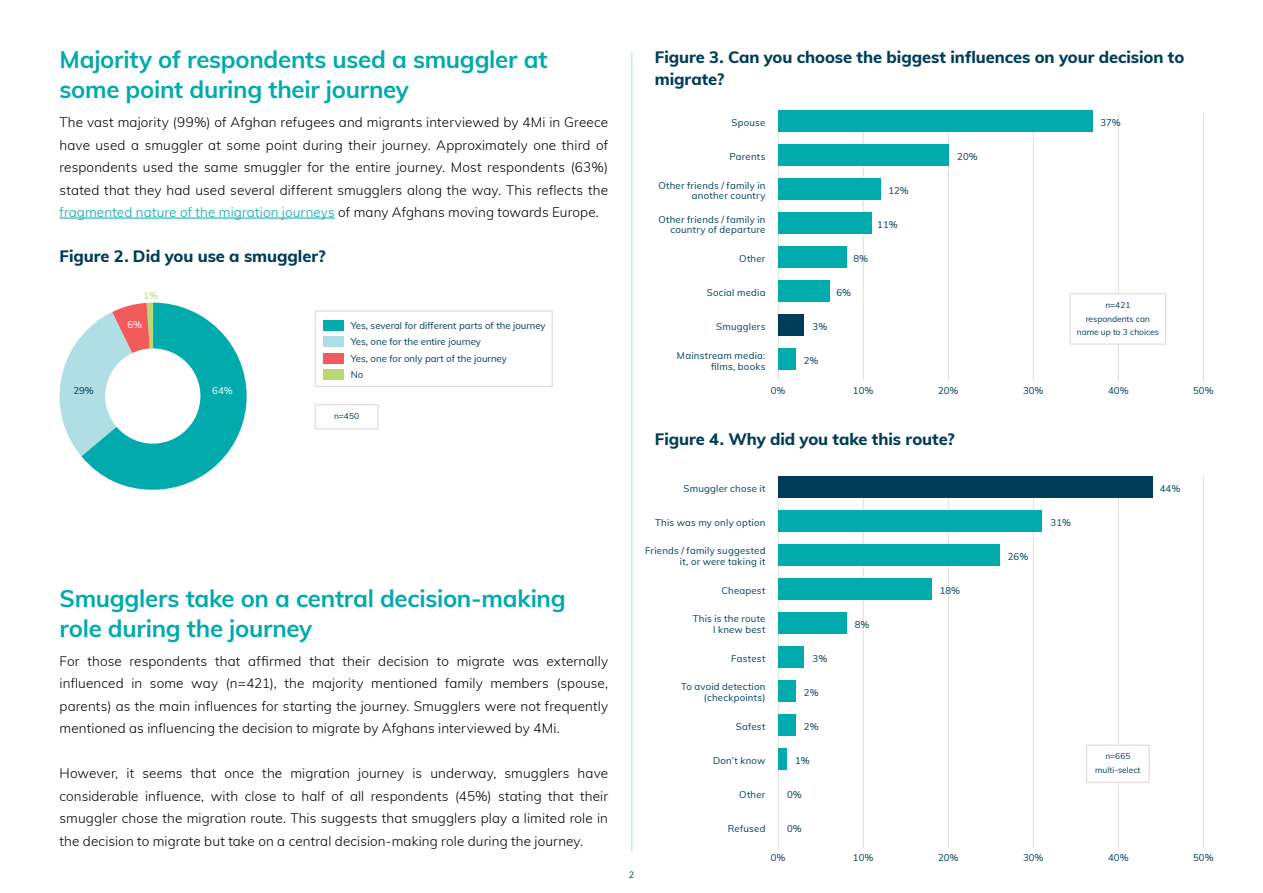
<style>
.page{position:relative;width:1263px;height:893px;background:#fff}
.page>*{position:absolute;margin:0;border:0;box-sizing:border-box;transform-origin:0 0}
.t1{font:700 24px/30px "Muli";letter-spacing:-.01em;color:#00aaad}
.t2{font:800 16.5px/22.5px "Muli";letter-spacing:-.005em;color:#003d58}
.t3{font:300 13.5px/22.5px "Muli";letter-spacing:.005em;color:#000;text-align:justify}
.t4{font:9.6px/10.8px "Muli";letter-spacing:.025em;color:#003d58;text-align:right}
.t5{font:9.6px/16.2px "Muli";color:#003d58}
.t6{font:9.6px "Muli";color:#fff}
.t7{font:9.6px "Muli";color:#bbd876}
.t8{font:9px "Muli";color:#003d58}
.t9{font:8.4px/13.6px "Muli";color:#003d58;text-align:center}
.s1{color:#00aaad}
</style>
<div class="page">
<hr style="left:631px;top:51px;width:1px;height:799px;background:#afdfe4">
<hr style="left:60px;top:218px;width:275px;height:1px;background:#00aaad">
<div style="left:315px;top:310px;width:238px;height:77px;background:#fff;border:1px solid #e3dadd"></div>
<div style="left:323px;top:320px;width:21px;height:11px;background:#00aaad"></div>
<div style="left:323px;top:337px;width:21px;height:10px;background:#afdfe4"></div>
<div style="left:323px;top:353px;width:21px;height:10px;background:#f15b5b"></div>
<div style="left:323px;top:369px;width:21px;height:10px;background:#bbd876"></div>
<div style="left:315px;top:404px;width:63px;height:25px;background:#fff;border:1px solid #e3dadd"></div>
<hr style="left:778px;top:113px;width:1px;height:268px;background:#e3dadd">
<hr style="left:863px;top:113px;width:1px;height:268px;background:#e3dadd">
<hr style="left:948px;top:113px;width:1px;height:268px;background:#e3dadd">
<hr style="left:1033px;top:113px;width:1px;height:268px;background:#e3dadd">
<hr style="left:1118px;top:113px;width:1px;height:268px;background:#e3dadd">
<hr style="left:1203px;top:113px;width:1px;height:268px;background:#e3dadd">
<div style="left:778px;top:349px;width:17px;height:21px;background:#00aaad"></div>
<div style="left:778px;top:315px;width:26px;height:21px;background:#003d58"></div>
<div style="left:778px;top:281px;width:51px;height:21px;background:#00aaad"></div>
<div style="left:778px;top:247px;width:68px;height:21px;background:#00aaad"></div>
<div style="left:778px;top:213px;width:94px;height:21px;background:#00aaad"></div>
<div style="left:778px;top:179px;width:102px;height:21px;background:#00aaad"></div>
<div style="left:778px;top:145px;width:170px;height:21px;background:#00aaad"></div>
<div style="left:778px;top:111px;width:315px;height:21px;background:#00aaad"></div>
<div style="left:1069px;top:293px;width:97px;height:52px;background:#fff;border:1px solid #e3dadd"></div>
<svg style="left:59px;top:303px;width:188px;height:187px"></svg>
<hr style="left:778px;top:476px;width:1px;height:372px;background:#e3dadd">
<hr style="left:863px;top:476px;width:1px;height:372px;background:#e3dadd">
<hr style="left:948px;top:476px;width:1px;height:372px;background:#e3dadd">
<hr style="left:1033px;top:476px;width:1px;height:372px;background:#e3dadd">
<hr style="left:1118px;top:476px;width:1px;height:372px;background:#e3dadd">
<hr style="left:1203px;top:476px;width:1px;height:372px;background:#e3dadd">
<div style="left:778px;top:748px;width:9px;height:22px;background:#00aaad"></div>
<div style="left:778px;top:714px;width:17px;height:22px;background:#00aaad"></div>
<div style="left:778px;top:680px;width:17px;height:22px;background:#00aaad"></div>
<div style="left:778px;top:646px;width:26px;height:22px;background:#00aaad"></div>
<div style="left:778px;top:612px;width:68px;height:22px;background:#00aaad"></div>
<div style="left:778px;top:578px;width:153px;height:22px;background:#00aaad"></div>
<div style="left:778px;top:544px;width:221px;height:22px;background:#00aaad"></div>
<div style="left:778px;top:510px;width:264px;height:21px;background:#00aaad"></div>
<div style="left:778px;top:476px;width:374px;height:21px;background:#003d58"></div>
<div style="left:1086px;top:745px;width:64px;height:38px;background:#fff;border:1px solid #e3dadd"></div>
<h1 class="t1" style="left:60px;top:43px;width:489px">Majority of respondents used a smuggler at some point during their journey</h1>
<p class="t3" style="left:60px;top:110px;width:550px">The vast majority (99%) of Afghan refugees and migrants interviewed by 4Mi in Greece have used a smuggler at some point during their journey. Approximately one third of respondents used the same smuggler for the entire journey. Most respondents (63%) stated that they had used several different smugglers along the way. This reflects the <span class="s1">fragmented nature of the migration journeys</span> of many Afghans moving towards Europe.</p>
<p class="t2" style="left:60px;top:244px;width:267px">Figure 2. Did you use a smuggler?</p>
<p class="t2" style="left:655px;top:45px;width:531px">Figure 3. Can you choose the biggest influences on your decision to migrate?</p>
<p class="t4" style="left:731px;top:117px;width:35px">Spouse</p>
<p class="t4" style="left:1100px;top:117px;width:22px">37%</p>
<p class="t4" style="left:730px;top:151px;width:37px">Parents</p>
<p class="t4" style="left:957px;top:151px;width:22px">20%</p>
<p class="t4" style="left:658px;top:179px;width:109px">Other friends / family in another country</p>
<p class="t4" style="left:888px;top:185px;width:22px">12%</p>
<p class="t4" style="left:658px;top:213px;width:109px">Other friends / family in country of departure</p>
<p class="t4" style="left:877px;top:219px;width:22px">11%</p>
<p class="t4" style="left:739px;top:253px;width:28px">Other</p>
<p class="t4" style="left:853px;top:253px;width:16px">8%</p>
<p class="t7" style="left:143px;top:288px;width:16px">1%</p>
<p class="t4" style="left:707px;top:287px;width:60px">Social media</p>
<p class="t4" style="left:836px;top:287px;width:16px">6%</p>
<p class="t4" style="left:73px;top:385px;width:22px">29%</p>
<p class="t6" style="left:127px;top:318px;width:16px">6%</p>
<p class="t6" style="left:212px;top:384px;width:22px">64%</p>
<p class="t5" style="left:351px;top:317px;width:196px">Yes, several for different parts of the journey<br>Yes, one for the entire journey<br>Yes, one for only part of the journey<br>No</p>
<p class="t9" style="left:334px;top:409px;width:27px">n=450</p>
<p class="t4" style="left:716px;top:321px;width:51px">Smugglers</p>
<p class="t4" style="left:813px;top:321px;width:16px">3%</p>
<p class="t4" style="left:677px;top:349px;width:90px">Mainstream media: films, books</p>
<p class="t4" style="left:804px;top:355px;width:16px">2%</p>
<p class="t9" style="left:1077px;top:298px;width:84px">n=421<br>respondents can name up to 3 choices</p>
<p class="t4" style="left:771px;top:384px;width:16px">0%</p>
<p class="t4" style="left:853px;top:384px;width:22px">10%</p>
<p class="t4" style="left:938px;top:384px;width:22px">20%</p>
<p class="t4" style="left:1023px;top:384px;width:22px">30%</p>
<p class="t4" style="left:1108px;top:384px;width:22px">40%</p>
<p class="t4" style="left:1193px;top:384px;width:22px">50%</p>
<p class="t2" style="left:655px;top:427px;width:301px">Figure 4. Why did you take this route?</p>
<p class="t4" style="left:683px;top:482px;width:83px">Smuggler chose it</p>
<p class="t4" style="left:1160px;top:482px;width:22px">44%</p>
<p class="t4" style="left:655px;top:516px;width:112px">This was my only option</p>
<p class="t4" style="left:1050px;top:516px;width:22px">31%</p>
<p class="t4" style="left:645px;top:545px;width:122px">Friends / family suggested it, or were taking it</p>
<p class="t4" style="left:1008px;top:550px;width:22px">26%</p>
<h1 class="t1" style="left:60px;top:582px;width:508px">Smugglers take on a central decision-making role during the journey</h1>
<p class="t3" style="left:60px;top:649px;width:550px">For those respondents that affirmed that their decision to migrate was externally influenced in some way (n=421), the majority mentioned family members (spouse, parents) as the main influences for starting the journey. Smugglers were not frequently mentioned as influencing the decision to migrate by Afghans interviewed by 4Mi.</p>
<p class="t3" style="left:60px;top:762px;width:550px">However, it seems that once the migration journey is underway, smugglers have considerable influence, with close to half of all respondents (45%) stating that their smuggler chose the migration route. This suggests that smugglers play a limited role in the decision to migrate but take on a central decision-making role during the journey.</p>
<p class="t4" style="left:721px;top:584px;width:46px">Cheapest</p>
<p class="t4" style="left:940px;top:584px;width:22px">18%</p>
<p class="t4" style="left:693px;top:613px;width:74px">This is the route<br>I knew best</p>
<p class="t4" style="left:855px;top:618px;width:16px">8%</p>
<p class="t4" style="left:731px;top:652px;width:36px">Fastest</p>
<p class="t4" style="left:813px;top:652px;width:16px">3%</p>
<p class="t4" style="left:681px;top:681px;width:86px">To avoid detection (checkpoints)</p>
<p class="t4" style="left:804px;top:686px;width:16px">2%</p>
<p class="t4" style="left:736px;top:720px;width:31px">Safest</p>
<p class="t4" style="left:804px;top:720px;width:16px">2%</p>
<p class="t4" style="left:713px;top:754px;width:54px">Don’t know</p>
<p class="t4" style="left:795px;top:754px;width:16px">1%</p>
<p class="t4" style="left:739px;top:789px;width:28px">Other</p>
<p class="t4" style="left:787px;top:789px;width:16px">0%</p>
<p class="t4" style="left:728px;top:823px;width:39px">Refused</p>
<p class="t4" style="left:787px;top:823px;width:16px">0%</p>
<p class="t9" style="left:1095px;top:749px;width:47px">n=665 multi-select</p>
<p class="t4" style="left:771px;top:852px;width:16px">0%</p>
<p class="t4" style="left:853px;top:852px;width:22px">10%</p>
<p class="t4" style="left:938px;top:852px;width:22px">20%</p>
<p class="t4" style="left:1023px;top:852px;width:22px">30%</p>
<p class="t4" style="left:1108px;top:852px;width:22px">40%</p>
<p class="t4" style="left:1193px;top:852px;width:22px">50%</p>
<p class="t8" style="left:629px;top:868px;width:7px">2</p>
</div>
